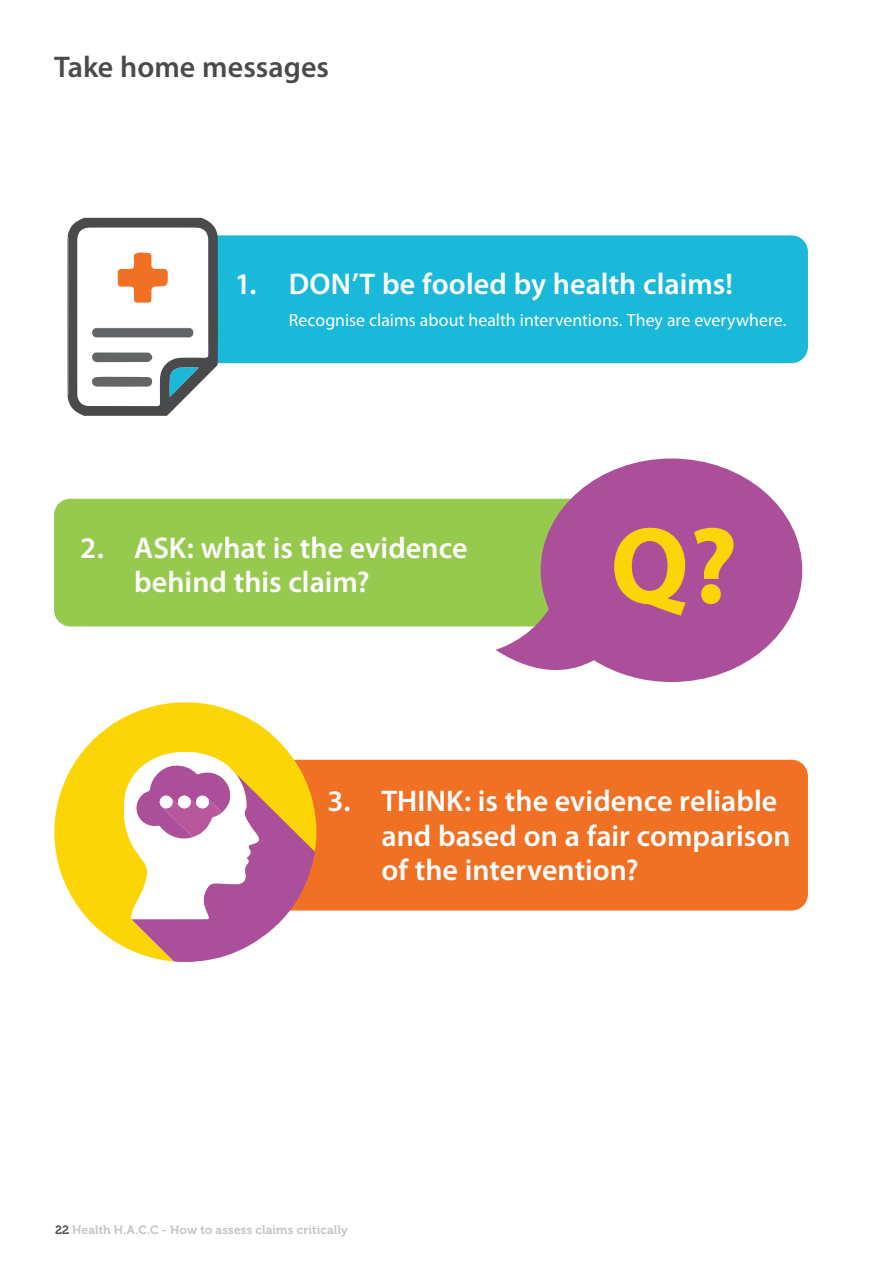
<style>
.page{position:relative;width:893px;height:1263px;background:#fff}
.page>*{position:absolute;margin:0;border:0;box-sizing:border-box;transform-origin:0 0}
.t1{font:700 109.5px "Myriad Pro";color:#fcd507}
.H3_Cream{font:600 30px/34.5px "Myriad Pro";color:#fff}
.H3_Cream-2{font:600 30px "Myriad Pro";color:#494a4b}
.H3_Cream-3{font:17.7px "Myriad Pro";color:#fff}
.t2{font:12px "Museo 700";letter-spacing:.01em;color:#c2c3c5}
.s1{color:#494a4b}
</style>
<div class="page">
<div style="left:193px;top:235px;width:615px;height:128px;background:#1ab8d9;border-radius:16px"></div>
<svg style="left:67px;top:218px;width:151px;height:198px"></svg>
<div style="left:54px;top:499px;width:604px;height:127px;background:#96ca4e;border-radius:16px"></div>
<div style="left:228px;top:760px;width:580px;height:150px;background:#f07024;border-radius:16px"></div>
<svg style="left:54px;top:702px;width:262px;height:245px;fill:#fcd507"></svg>
<svg style="left:124px;top:751px;width:191px;height:211px"></svg>
<svg style="left:495px;top:458px;width:307px;height:224px;fill:#ac4f9b"></svg>
<p class="H3_Cream-2" style="left:54px;top:47px;width:277px">Take home messages</p>
<p class="H3_Cream" style="left:235px;top:266px;width:500px">1. DON’T be fooled by health claims!</p>
<p class="H3_Cream-3" style="left:289px;top:309px;width:499px">Recognise claims about health interventions. They are everywhere.</p>
<p class="H3_Cream" style="left:134px;top:530px;width:335px;text-indent:-54px">2. ASK: what is the evidence behind this claim?</p>
<p class="t1" style="left:610px;top:495px;width:129px">Q?</p>
<p class="H3_Cream" style="left:381px;top:783px;width:411px;text-indent:-54px">3. THINK: is the evidence reliable and based on a fair comparison of the intervention?</p>
<p class="t2" style="left:55px;top:1224px;width:294px"><span class="s1">22</span> Health H.A.C.C - How to assess claims critically</p>
</div>
